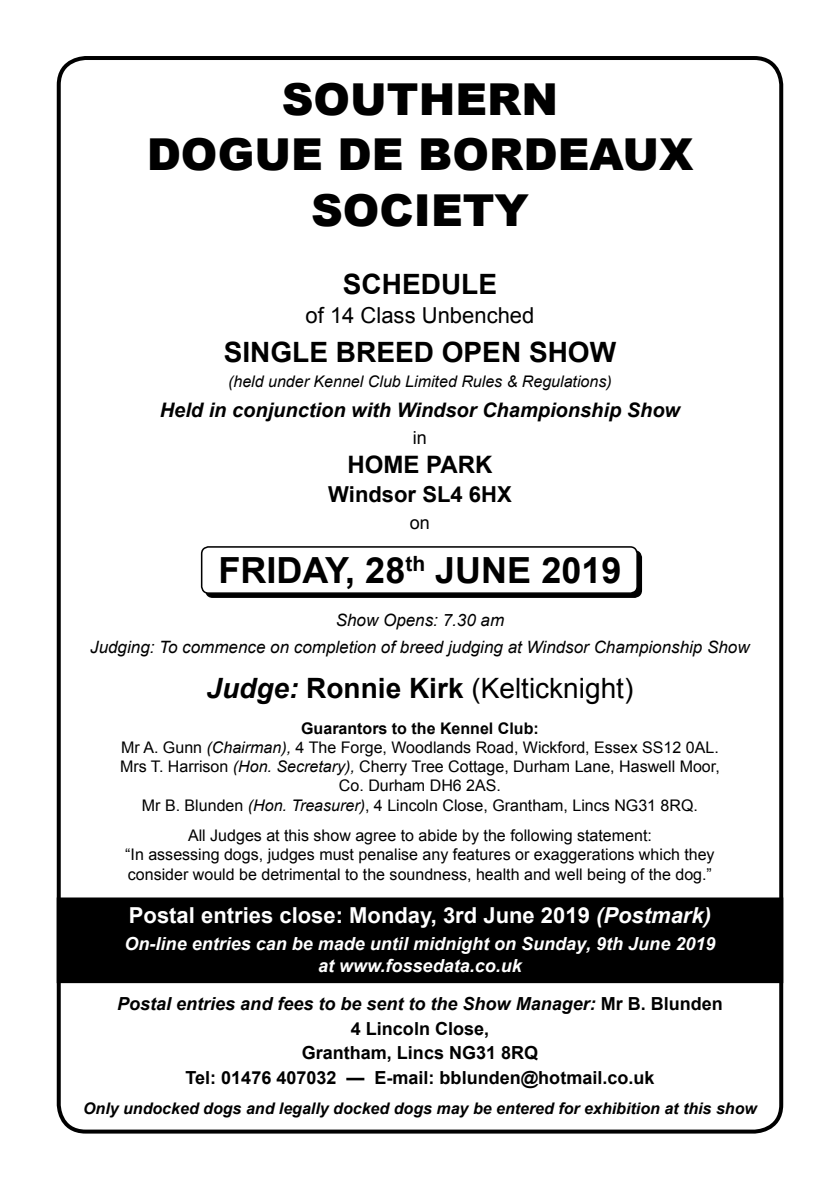
<style>
.page{position:relative;width:840px;height:1191px;background:#fff}
.page>*{position:absolute;margin:0;border:0;box-sizing:border-box;transform-origin:0 0}
.t1{font:900 44px/55.6px "Arial";color:#000;text-align:center}
.t2{font:700 36px "Arial";color:#000}
.t3{font:28px "Arial";color:#000}
.t4{font:700 28px "Arial";color:#000}
.t5{font:700 24px "Arial";color:#000}
.t6{font:700 22px "Arial";color:#fff}
.t7{font:22px "Arial";color:#000}
.t8{font:700 22px "Arial";color:#000}
.t9{font:italic 700 20px "Arial";color:#000}
.t10{font:700 18px/24.4px "Arial";color:#000;text-align:center}
.t11{font:italic 700 18px/21.6px "Arial";color:#fff;text-align:center}
.t12{font:18px "Arial";color:#000}
.t13{font:italic 17px/26px "Arial";color:#000;text-align:center}
.t14{font:16px/19.2px "Arial";color:#000;text-align:center}
.t15{font:italic 700 16px "Arial";color:#000}
.t16{font:italic 16px "Arial";color:#000}
.s1{font-weight:700;font-style:italic}
.s2{font-weight:700}
.s3{font-style:italic}
</style>
<div class="page">
<div style="left:206px;top:551px;width:435px;height:46px;background:#000;border-radius:7px"></div>
<div style="left:205px;top:550px;width:436px;height:48px;border:2px solid #000;border-radius:7px"></div>
<div style="left:201px;top:547px;width:435px;height:46px;background:#fff;border-radius:7px"></div>
<div style="left:201px;top:546px;width:436px;height:48px;border:2px solid #000;border-radius:7px"></div>
<div style="left:57px;top:56px;width:725px;height:1077px;border:4px solid #000;border-radius:27px"></div>
<div style="left:57px;top:898px;width:725px;height:84px;background:#000"></div>
<div style="left:57px;top:897px;width:725px;height:86px;border:1px solid #000"></div>
<h1 class="t1" style="left:147px;top:70px;width:548px">SOUTHERN<br>DOGUE DE BORDEAUX<br>SOCIETY</h1>
<h3 class="t4" style="left:343px;top:265px;width:155px">SCHEDULE</h3>
<h3 class="t7" style="left:305px;top:300px;width:230px">of 14 Class Unbenched</h3>
<h3 class="t4" style="left:224px;top:334px;width:394px">SINGLE BREED OPEN SHOW</h3>
<p class="t16" style="left:228px;top:371px;width:385px">(held under Kennel Club Limited Rules &amp; Regulations)</p>
<p class="t9" style="left:160px;top:396px;width:521px">Held in conjunction with Windsor Championship Show</p>
<p class="t12" style="left:413px;top:426px;width:16px">in</p>
<h3 class="t5" style="left:347px;top:448px;width:146px">HOME PARK</h3>
<h3 class="t8" style="left:328px;top:479px;width:185px">Windsor SL4 6HX</h3>
<p class="t12" style="left:410px;top:511px;width:22px">on</p>
<h2 class="t2" style="left:218px;top:547px;width:404px">FRIDAY, 28<sup>th</sup> JUNE 2019</h2>
<p class="t13" style="left:90px;top:608px;width:660px">Show Opens: 7.30 am<br>Judging: To commence on completion of breed judging at Windsor Championship Show</p>
<h3 class="t3" style="left:206px;top:669px;width:428px"><span class="s1">Judge:</span> <span class="s2">Ronnie Kirk</span> (Kelticknight)</h3>
<p class="t14" style="left:120px;top:718px;width:601px"><span class="s2">Guarantors to the Kennel Club:<br></span>Mr A. Gunn <span class="s3">(Chairman),</span> 4 The Forge, Woodlands Road, Wickford, Essex SS12 0AL.<br>Mrs T. Harrison <span class="s3">(Hon. Secretary),</span> Cherry Tree Cottage, Durham Lane, Haswell Moor, Co. Durham DH6 2AS.<br>Mr B. Blunden <span class="s3">(Hon. Treasurer)</span>, 4 Lincoln Close, Grantham, Lincs NG31 8RQ.</p>
<p class="t14" style="left:125px;top:826px;width:590px">All Judges at this show agree to abide by the following statement:<br>“In assessing dogs, judges must penalise any features or exaggerations which they consider would be detrimental to the soundness, health and well being of the dog.”</p>
<h3 class="t6" style="left:129px;top:900px;width:583px">Postal entries close: Monday, 3rd June 2019 <span class="s3">(Postmark)</span></h3>
<p class="t11" style="left:124px;top:933px;width:592px">On-line entries can be made until midnight on Sunday, 9th June 2019 at www.fossedata.co.uk</p>
<p class="t10" style="left:117px;top:992px;width:607px"><span class="s3">Postal entries and fees to be sent to the Show Manager:</span> Mr B. Blunden 4 Lincoln Close,<br>Grantham, Lincs NG31 8RQ<br>Tel: 01476 407032 — E-mail: bblunden@hotmail.co.uk</p>
<p class="t15" style="left:83px;top:1098px;width:675px">Only undocked dogs and legally docked dogs may be entered for exhibition at this show</p>
</div>
